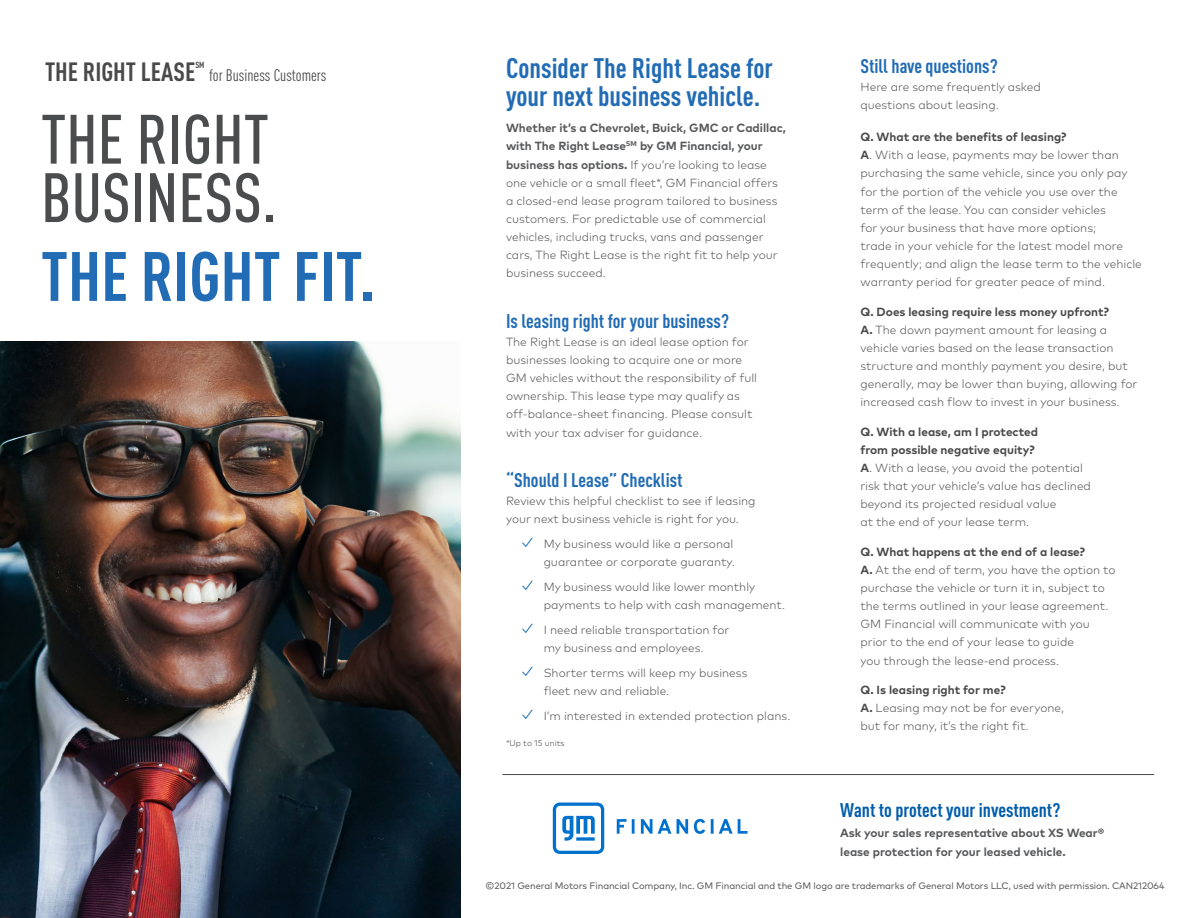
<style>
.page{position:relative;width:1188px;height:918px;background:#fff}
.page>*{position:absolute;margin:0;border:0;box-sizing:border-box;transform-origin:0 0}
.t1{font:500 condensed 68.55px/58.3px "DIN Pro";color:#4b4c4d}
.t2{font:700 condensed 68.55px "DIN Pro";color:#226cb5}
.t3{font:700 condensed 27.9px/27.9px "DIN Pro";color:#226cb5}
.t4{font:700 condensed 26.1px "DIN Pro";color:#494949}
.t5{font:700 condensed 19.5px "DIN Pro";color:#226cb5}
.t6{font:700 condensed 19.5px "DIN Pro";color:#015dab}
.t7{font:condensed 16.5px "DIN Pro";color:#494949}
.t8{font:300 11.85px/18.1px "Mark Pro";color:#57585a}
.t9{font:700 11.85px/19.5px "Mark Pro";color:#57585a}
.t10{font:9.3px "Mark Pro";letter-spacing:-.01em;color:#57585a}
.t11{font:700 condensed 8.7px "DIN Pro";color:#494949}
.t12{font:300 8.4px "Mark Pro";color:#494949}
.s1{font-weight:700}
.s2{font-size:16.5px;color:#015dab}
.s3{font-weight:700;color:#494949}
.s4{color:#494949}
</style>
<div class="page">
<svg style="left:553px;top:803px;width:195px;height:51px"></svg>
<img style="left:0;top:342px;width:460px;height:576px">
<hr style="left:502px;top:774px;width:652px;height:1px;background:#494949">
<h3 class="t4" style="left:45px;top:56px;width:152px">THE RIGHT LEASE</h3>
<p class="t11" style="left:195px;top:60px;width:11px">SM</p>
<h3 class="t7" style="left:209px;top:63px;width:119px">for Business Customers</h3>
<h1 class="t1" style="left:41px;top:104px;width:237px">THE RIGHT<br>BUSINESS.</h1>
<h1 class="t2" style="left:41px;top:235px;width:336px">THE RIGHT FIT.</h1>
<h2 class="t3" style="left:506px;top:54px;width:268px">Consider The Right Lease for your next business vehicle.</h2>
<p class="t8" style="left:506px;top:118px;width:281px"><span class="s1">Whether it’s a Chevrolet, Buick, GMC or Cadillac, with The Right Lease</span><sup>SM</sup> <span class="s1">by GM Financial, your business has options.</span> If you’re looking to lease one vehicle or a small fleet*, GM Financial offers a closed-end lease program tailored to business customers. For predictable use of commercial vehicles, including trucks, vans and passenger cars, The Right Lease is the right fit to help your business succeed.</p>
<h3 class="t5" style="left:506px;top:309px;width:225px">Is leasing right for your business?</h3>
<p class="t8" style="left:506px;top:332px;width:253px">The Right Lease is an ideal lease option for businesses looking to acquire one or more GM vehicles without the responsibility of full ownership. This lease type may qualify as off-balance-sheet financing. Please consult with your tax adviser for guidance.</p>
<h3 class="t5" style="left:506px;top:468px;width:178px">“Should I Lease” Checklist</h3>
<p class="t8" style="left:506px;top:491px;width:251px">Review this helpful checklist to see if leasing your next business vehicle is right for you.</p>
<p class="t8" style="left:519px;top:534px;width:218px;text-align:right"><span class="s2">✓</span> My business would like a personal guarantee or corporate guaranty.</p>
<p class="t8" style="left:544px;top:577px;width:243px;text-indent:-25px"><span class="s2">✓</span> My business would like lower monthly payments to help with cash management.</p>
<p class="t8" style="left:519px;top:620px;width:212px;text-align:center"><span class="s2">✓</span> I need reliable transportation for my business and employees.</p>
<p class="t8" style="left:544px;top:663px;width:205px;text-indent:-25px"><span class="s2">✓</span> Shorter terms will keep my business fleet new and reliable.</p>
<p class="t8" style="left:519px;top:706px;width:273px"><span class="s2">✓</span> I’m interested in extended protection plans.</p>
<p class="t12" style="left:506px;top:736px;width:60px">*Up to 15 units</p>
<h3 class="t5" style="left:860px;top:54px;width:139px">Still have questions?</h3>
<p class="t8" style="left:860px;top:77px;width:182px">Here are some frequently asked questions about leasing.</p>
<p class="t8" style="left:860px;top:127px;width:283px"><span class="s3">Q. What are the benefits of leasing?<br>A</span><span class="s4">.</span> With a lease, payments may be lower than purchasing the same vehicle, since you only pay for the portion of the vehicle you use over the term of the lease. You can consider vehicles<br>for your business that have more options;<br>trade in your vehicle for the latest model more frequently; and align the lease term to the vehicle warranty period for greater peace of mind.</p>
<p class="t8" style="left:860px;top:301px;width:278px"><span class="s3">Q. Does leasing require less money upfront?<br>A.</span> The down payment amount for leasing a vehicle varies based on the lease transaction structure and monthly payment you desire, but generally, may be lower than buying, allowing for increased cash flow to invest in your business.</p>
<p class="t8" style="left:860px;top:422px;width:232px"><span class="s3">Q. With a lease, am I protected<br>from possible negative equity?<br>A</span><span class="s4">.</span> With a lease, you avoid the potential risk that your vehicle’s value has declined beyond its projected residual value<br>at the end of your lease term.</p>
<p class="t8" style="left:860px;top:542px;width:257px"><span class="s3">Q. What happens at the end of a lease?<br>A.</span> At the end of term, you have the option to purchase the vehicle or turn it in, subject to the terms outlined in your lease agreement.<br>GM Financial will communicate with you prior to the end of your lease to guide<br>you through the lease-end process.</p>
<p class="t8" style="left:860px;top:680px;width:205px"><span class="s3">Q. Is leasing right for me?<br>A.</span> Leasing may not be for everyone, but for many, it’s the right fit.</p>
<h3 class="t6" style="left:840px;top:799px;width:222px">Want to protect your investment?</h3>
<p class="t9" style="left:840px;top:822px;width:265px">Ask your sales representative about XS Wear® lease protection for your leased vehicle.</p>
<p class="t10" style="left:486px;top:878px;width:680px">©2021 General Motors Financial Company, Inc. GM Financial and the GM logo are trademarks of General Motors LLC, used with permission. CAN212064</p>
</div>
